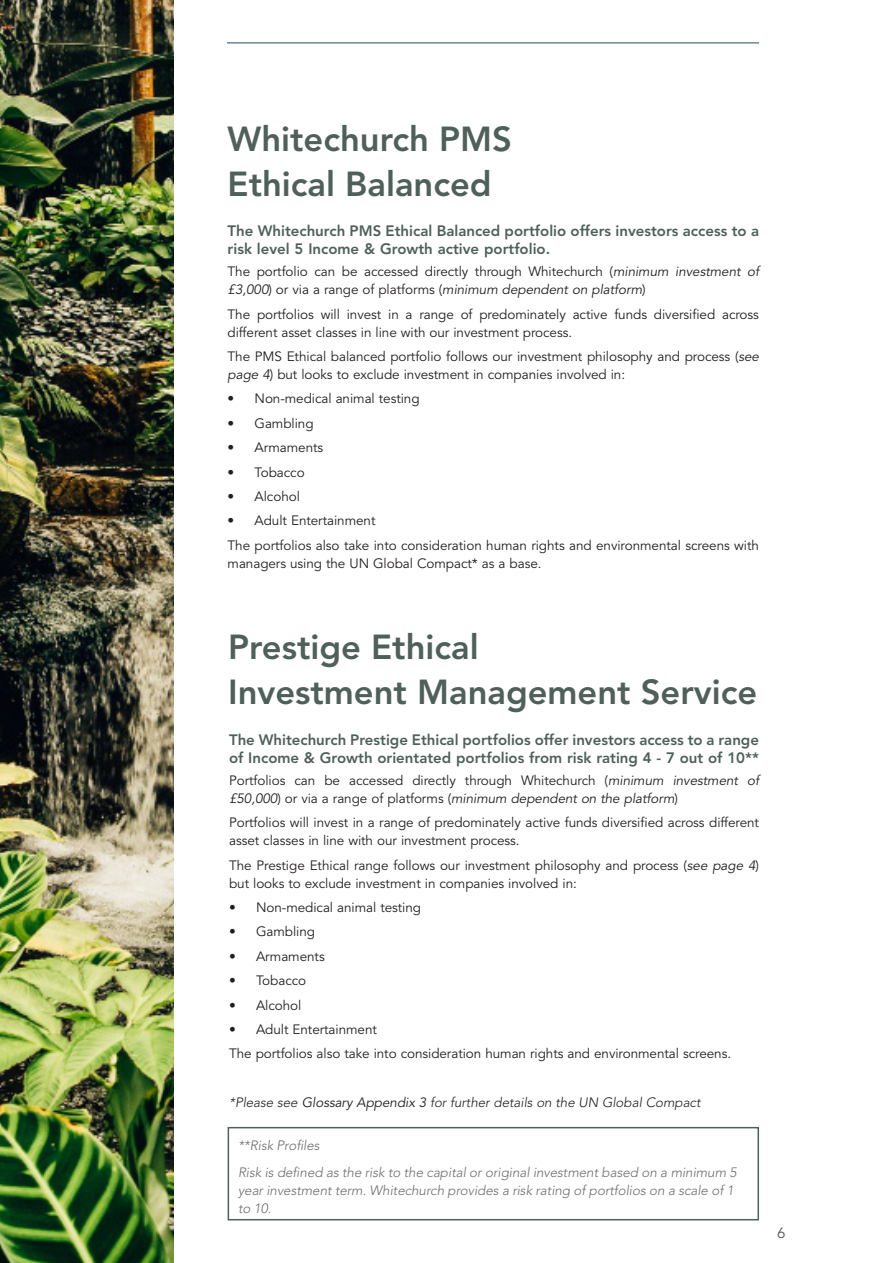
<style>
.page{position:relative;width:893px;height:1263px;background:#fff}
.page>*{position:absolute;margin:0;border:0;box-sizing:border-box;transform-origin:0 0}
.t1{font:800 34.5px "Avenir LT Std";color:#4f605a}
.Body{font:800 15px/18px "Avenir LT Std";color:#4f605a}
.t2{font:15px "Avenir LT Std";color:#57585a}
.Body-2{font:13.5px/18px "Avenir LT Std";letter-spacing:-.005em;color:#231f20}
.t3{font:italic 300 13.5px/18px "Avenir LT Std";letter-spacing:-.005em;color:#6c6d70}
.Body-3{font:italic 300 13.5px "Avenir LT Std";letter-spacing:-.005em;color:#231f20}
.s1{font-style:italic}
.s2{font-weight:400}
</style>
<div class="page">
<hr style="left:227px;top:43px;width:532px;height:1px;background:#204b61">
<img style="left:0;top:0;width:174px;height:1263px">
<div style="left:228px;top:1127px;width:531px;height:93px;border:2px solid #4f605a"></div>
<p class="t1" style="left:228px;top:118px;width:286px">Whitechurch PMS</p>
<p class="t1" style="left:228px;top:163px;width:265px">Ethical Balanced</p>
<p class="Body" style="left:228px;top:222px;width:533px">The Whitechurch PMS Ethical Balanced portfolio offers investors access to a risk level 5 Income &amp; Growth active portfolio.</p>
<p class="Body-2" style="left:228px;top:263px;width:533px">The portfolio can be accessed directly through Whitechurch (<span class="s1">minimum investment of £3,000</span>) or via a range of platforms (<span class="s1">minimum dependent on platform</span>)</p>
<p class="Body-2" style="left:228px;top:305px;width:533px">The portfolios will invest in a range of predominately active funds diversified across different asset classes in line with our investment process.</p>
<p class="Body-2" style="left:228px;top:348px;width:533px">The PMS Ethical balanced portfolio follows our investment philosophy and process (<span class="s1">see page 4</span>) but looks to exclude investment in companies involved in:</p>
<p class="Body-2" style="left:228px;top:390px;width:194px">• Non-medical animal testing</p>
<p class="Body-2" style="left:228px;top:415px;width:88px">• Gambling</p>
<p class="Body-2" style="left:228px;top:439px;width:97px">• Armaments</p>
<p class="Body-2" style="left:228px;top:463px;width:79px">• Tobacco</p>
<p class="Body-2" style="left:228px;top:488px;width:74px">• Alcohol</p>
<p class="Body-2" style="left:228px;top:512px;width:149px">• Adult Entertainment</p>
<p class="Body-2" style="left:228px;top:536px;width:533px">The portfolios also take into consideration human rights and environmental screens with managers using the UN Global Compact* as a base.</p>
<p class="t1" style="left:228px;top:627px;width:252px">Prestige Ethical</p>
<p class="t1" style="left:228px;top:672px;width:531px">Investment Management Service</p>
<p class="Body" style="left:229px;top:730px;width:531px">The Whitechurch Prestige Ethical portfolios offer investors access to a range of Income &amp; Growth orientated portfolios from risk rating 4 - 7 out of 10**</p>
<p class="Body-2" style="left:229px;top:772px;width:531px">Portfolios can be accessed directly through Whitechurch (<span class="s1">minimum investment of £50,000</span>) or via a range of platforms (<span class="s1">minimum dependent on the platform</span>)</p>
<p class="Body-2" style="left:229px;top:814px;width:531px">Portfolios will invest in a range of predominately active funds diversified across different asset classes in line with our investment process.</p>
<p class="Body-2" style="left:229px;top:856px;width:531px">The Prestige Ethical range follows our investment philosophy and process (<span class="s1">see page 4</span>) but looks to exclude investment in companies involved in:</p>
<p class="Body-2" style="left:229px;top:899px;width:194px">• Non-medical animal testing</p>
<p class="Body-2" style="left:229px;top:923px;width:88px">• Gambling</p>
<p class="Body-2" style="left:229px;top:947px;width:97px">• Armaments</p>
<p class="Body-2" style="left:229px;top:972px;width:79px">• Tobacco</p>
<p class="Body-2" style="left:229px;top:996px;width:74px">• Alcohol</p>
<p class="Body-2" style="left:229px;top:1021px;width:149px">• Adult Entertainment</p>
<p class="Body-2" style="left:229px;top:1045px;width:503px">The portfolios also take into consideration human rights and environmental screens.</p>
<p class="Body-3" style="left:229px;top:1094px;width:473px">*Please see <span class="s2">Glossary Appendix 3</span> for further details on the UN Global Compact</p>
<p class="t3" style="left:238px;top:1136px;width:83px">**Risk Profiles</p>
<p class="t3" style="left:238px;top:1163px;width:500px">Risk is defined as the risk to the capital or original investment based on a minimum 5 year investment term. Whitechurch provides a risk rating of portfolios on a scale of 1 to 10.</p>
<p class="t2" style="left:777px;top:1224px;width:10px">6</p>
</div>
